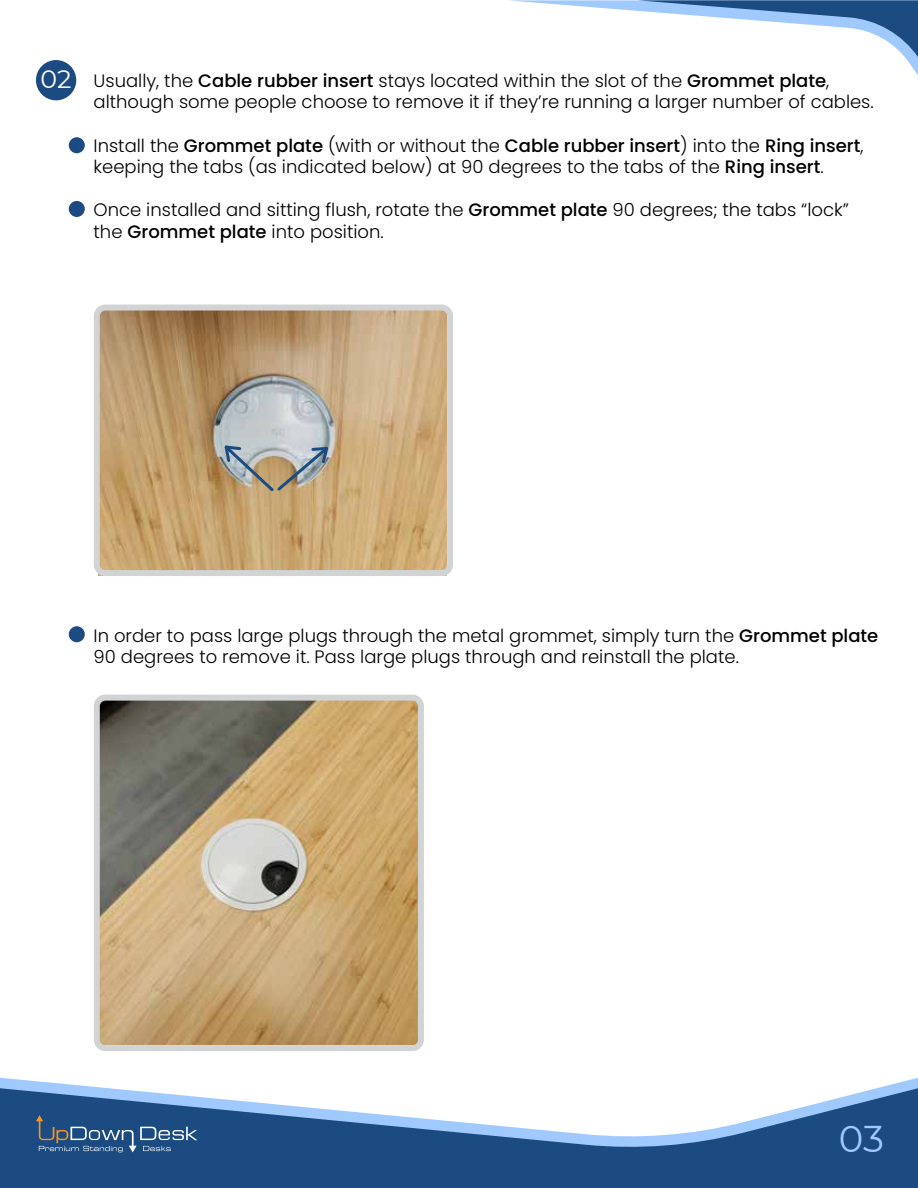
<style>
.page{position:relative;width:918px;height:1188px;background:#fff}
.page>*{position:absolute;margin:0;border:0;box-sizing:border-box;transform-origin:0 0}
.t1{font:37.2px "Montserrat";color:#a0cafd}
.t2{font:25.2px "Montserrat";color:#fff}
.t3{font:300 18px/21.6px "Poppins";color:#000}
.s1{font-weight:500}
</style>
<div class="page">
<svg style="left:0;top:1078px;width:918px;height:10px"></svg>
<svg style="left:0;top:1088px;width:918px;height:100px;fill:#1b4b81"></svg>
<svg style="left:36px;top:1115px;width:161px;height:37px;background:#39608c"></svg>
<svg style="left:509px;top:0;width:409px;height:75px"></svg>
<div style="left:36px;top:60px;width:40px;height:40px;background:#1b4b81;border-radius:50%"></div>
<div style="left:69px;top:137px;width:16px;height:16px;background:#1b4b81;border-radius:50%"></div>
<div style="left:69px;top:201px;width:16px;height:16px;background:#1b4b81;border-radius:50%"></div>
<svg style="left:94px;top:695px;width:330px;height:356px;background:#b59e79"></svg>
<div style="left:69px;top:626px;width:16px;height:16px;background:#1b4b81;border-radius:50%"></div>
<svg style="left:94px;top:305px;width:359px;height:271px;background:#c2a67f"></svg>
<img style="left:217px;top:440px;width:115px;height:54px">
<h2 class="t2" style="left:41px;top:62px;width:32px">02</h2>
<p class="t3" style="left:94px;top:70px;width:782px">Usually, the <span class="s1">Cable rubber insert</span> stays located within the slot of the <span class="s1">Grommet plate</span>, although some people choose to remove it if they’re running a larger number of cables.</p>
<p class="t3" style="left:94px;top:135px;width:772px">Install the <span class="s1">Grommet plate</span> (with or without the <span class="s1">Cable rubber insert</span>) into the <span class="s1">Ring insert</span>, keeping the tabs (as indicated below) at 90 degrees to the tabs of the <span class="s1">Ring insert</span>.</p>
<p class="t3" style="left:94px;top:199px;width:757px">Once installed and sitting flush, rotate the <span class="s1">Grommet plate</span> 90 degrees; the tabs “lock” the <span class="s1">Grommet plate</span> into position.</p>
<p class="t3" style="left:94px;top:625px;width:786px">In order to pass large plugs through the metal grommet, simply turn the <span class="s1">Grommet plate<br></span>90 degrees to remove it. Pass large plugs through and reinstall the plate.</p>
<h1 class="t1" style="left:839px;top:1114px;width:47px">03</h1>
</div>
